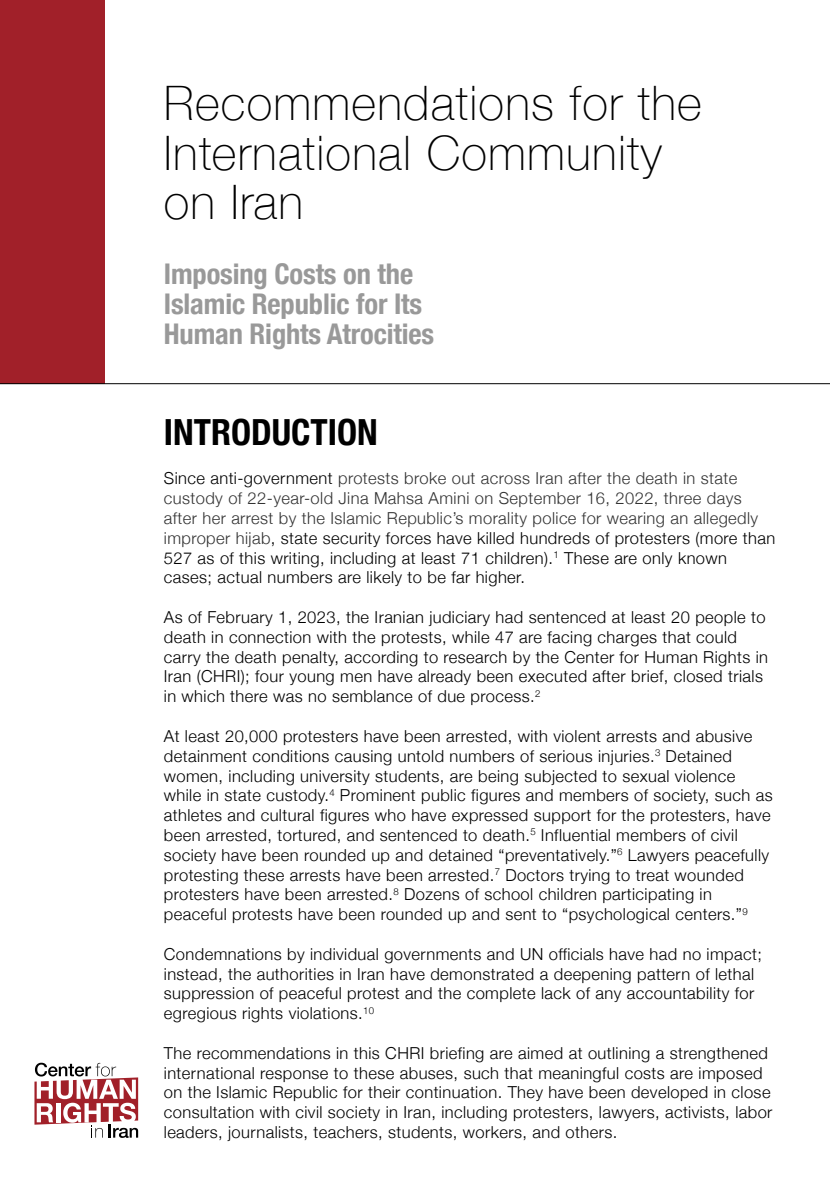
<style>
.page{position:relative;width:830px;height:1191px;background:#fff}
.page>*{position:absolute;margin:0;border:0;box-sizing:border-box;transform-origin:0 0}
.t1{font:100 47.55px/49.5px "Helvetica Neue";letter-spacing:.025em;color:#000}
.t2{font:700 condensed 36px "Helvetica Neue";color:#000}
.t3{font:700 condensed 28.5px "Helvetica Neue";letter-spacing:-.005em;color:#999}
.t4{font:300 16.5px/19.8px "Helvetica Neue";letter-spacing:.025em;color:#000}
.t5{font:300 16.5px/19.8px "Helvetica Neue";letter-spacing:.025em;color:#333}
.s1{color:#000}
</style>
<div class="page">
<div style="left:0;top:0;width:105px;height:384px;background:#a12029"></div>
<svg style="left:34px;top:1062px;width:104px;height:75px"></svg>
<hr style="left:56px;top:1103px;width:4px;height:19px;background:#fff">
<hr style="left:0;top:383px;width:829px;height:1px;background:#000">
<p class="t1" style="left:164px;top:77px;width:539px">Recommendations for the<br>International Community</p>
<p class="t1" style="left:164px;top:176px;width:141px">on Iran</p>
<p class="t3" style="left:164px;top:250px;width:251px">Imposing Costs on the</p>
<p class="t3" style="left:164px;top:280px;width:260px">Islamic Republic for Its</p>
<p class="t3" style="left:164px;top:310px;width:272px">Human Rights Atrocities</p>
<p class="t2" style="left:164px;top:402px;width:215px">INTRODUCTION</p>
<p class="t5" style="left:164px;top:467px;width:612px"><span class="s1">Since anti-government</span> protests broke out across Iran after the death in state custody of 22-year-old Jina Mahsa Amini on September 16, 2022, three days after her arrest by the Islamic Republic’s morality police for wearing an allegedly improper hijab<span class="s1">, state security forces have killed hundreds of protesters (more than 527 as of this writing, including at least 71 children).</span><sup>1</sup> <span class="s1">These are only known cases; actual numbers are likely to be far higher.</span></p>
<p class="t4" style="left:164px;top:606px;width:605px">As of February 1, 2023, the Iranian judiciary had sentenced at least 20 people to death in connection with the protests, while 47 are facing charges that could carry the death penalty, according to research by the Center for Human Rights in Iran (CHRI); four young men have already been executed after brief, closed trials in which there was no semblance of due process.<sup>2</sup></p>
<p class="t4" style="left:164px;top:725px;width:610px">At least 20,000 protesters have been arrested, with violent arrests and abusive detainment conditions causing untold numbers of serious injuries.<sup>3</sup> Detained women, including university students, are being subjected to sexual violence while in state custody.<sup>4</sup> Prominent public figures and members of society, such as athletes and cultural figures who have expressed support for the protesters, have been arrested, tortured, and sentenced to death.<sup>5</sup> Influential members of civil society have been rounded up and detained “preventatively.”<sup>6</sup> Lawyers peacefully protesting these arrests have been arrested.<sup>7</sup> Doctors trying to treat wounded protesters have been arrested.<sup>8</sup> Dozens of school children participating in peaceful protests have been rounded up and sent to “psychological centers.”<sup>9</sup></p>
<p class="t4" style="left:164px;top:942px;width:599px">Condemnations by individual governments and UN officials have had no impact; instead, the authorities in Iran have demonstrated a deepening pattern of lethal suppression of peaceful protest and the complete lack of any accountability for egregious rights violations.<sup>10</sup></p>
<p class="t4" style="left:164px;top:1041px;width:609px">The recommendations in this CHRI briefing are aimed at outlining a strengthened international response to these abuses, such that meaningful costs are imposed on the Islamic Republic for their continuation. They have been developed in close consultation with civil society in Iran, including protesters, lawyers, activists, labor leaders, journalists, teachers, students, workers, and others.</p>
</div>
